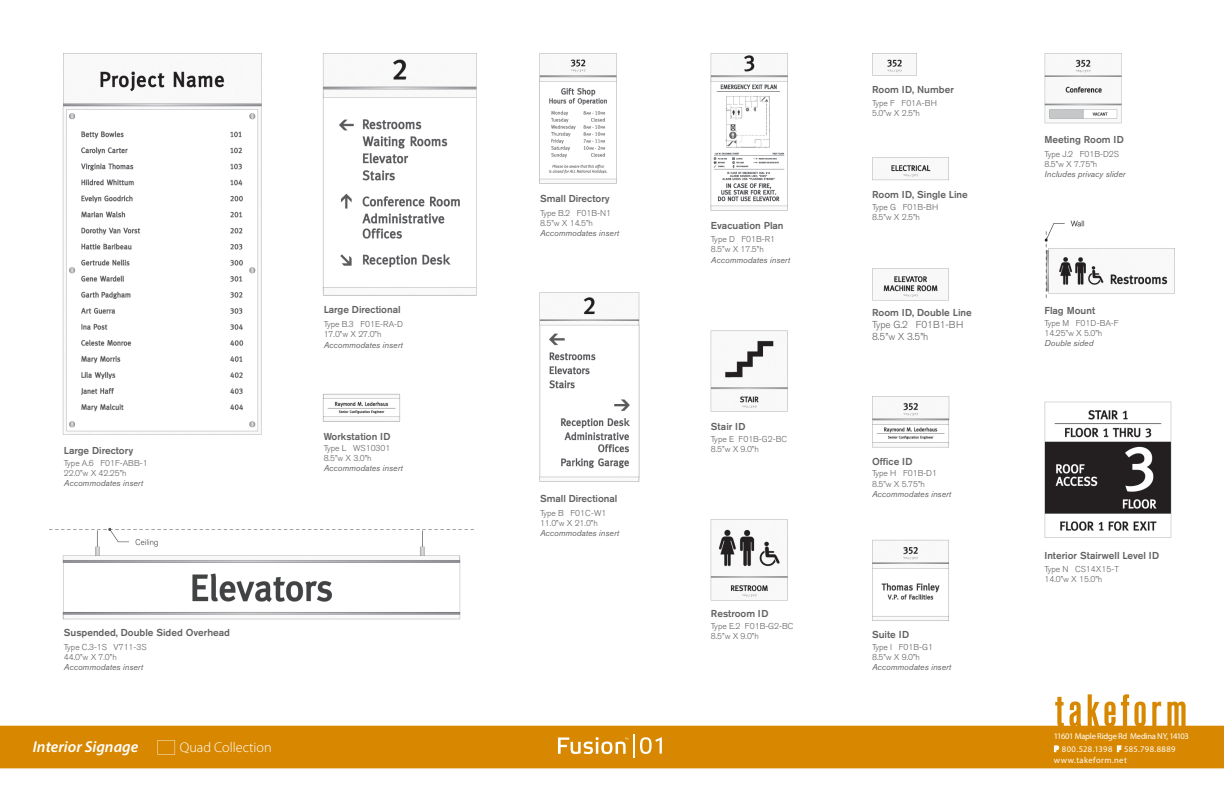
<style>
.page{position:relative;width:1224px;height:792px;background:#fff}
.page>*{position:absolute;margin:0;border:0;box-sizing:border-box;transform-origin:0 0}
.t1{font:italic 600 15.8px "Myriad Pro";color:#fff}
.t2{font:300 14.2px "Myriad Pro";color:#fff}
.t3{font:500 10px "Akzidenz Grotesk BE";color:#626262}
.t4{font:300 10px/12px "Akzidenz Grotesk BE";color:#626262}
.t5{font:8.6px/12px "Myriad Pro";color:#fff}
.t6{font:300 8.5px/10.2px "Akzidenz Grotesk BE";color:#626262}
.t7{font:italic 8.5px "Akzidenz Grotesk BE";color:#626262}
.s1{font-weight:700}
</style>
<div class="page">
<img style="left:50px;top:54px;width:1125px;height:566px">
<svg style="left:0;top:694px;width:1224px;height:74px;fill:#d78800"></svg>
<svg style="left:640px;top:737px;width:22px;height:17px"></svg>
<svg style="left:558px;top:734px;width:76px;height:24px"></svg>
<svg style="left:1054px;top:746px;width:5px;height:6px"></svg>
<svg style="left:1117px;top:746px;width:4px;height:6px"></svg>
<svg style="left:157px;top:740px;width:18px;height:15px"></svg>
<p class="t3" style="left:872px;top:83px;width:83px">Room ID, Number</p>
<p class="t6" style="left:872px;top:98px;width:66px">Type F F01A-BH<br>5.0”w X 2.5”h</p>
<p class="t3" style="left:1044px;top:134px;width:81px">Meeting Room ID</p>
<p class="t6" style="left:1044px;top:149px;width:76px">Type J.2 F01B-D2S<br>8.5”w X 7.75”h</p>
<p class="t7" style="left:1044px;top:169px;width:83px">Includes privacy slider</p>
<p class="t3" style="left:540px;top:192px;width:71px">Small Directory</p>
<p class="t6" style="left:540px;top:208px;width:72px">Type B.2 F01B-N1<br>8.5”w X 14.5”h</p>
<p class="t7" style="left:540px;top:228px;width:81px">Accommodates insert</p>
<p class="t3" style="left:711px;top:220px;width:74px">Evacuation Plan</p>
<p class="t6" style="left:711px;top:234px;width:66px">Type D F01B-R1<br>8.5”w X 17.5”h</p>
<p class="t7" style="left:711px;top:255px;width:81px">Accommodates insert</p>
<p class="t3" style="left:872px;top:188px;width:97px">Room ID, Single Line</p>
<p class="t6" style="left:872px;top:202px;width:68px">Type G F01B-BH<br>8.5”w X 2.5”h</p>
<p class="t3" style="left:324px;top:304px;width:79px">Large Directional</p>
<p class="t3" style="left:872px;top:306px;width:101px">Room ID, Double Line</p>
<p class="t3" style="left:1044px;top:305px;width:52px">Flag Mount</p>
<p class="t6" style="left:324px;top:319px;width:81px">Type B.3 F01E-RA-D<br>17.0”w X 27.0”h</p>
<p class="t7" style="left:324px;top:340px;width:81px">Accommodates insert</p>
<p class="t4" style="left:872px;top:319px;width:93px">Type G.2 F01B1-BH<br>8.5”w X 3.5”h</p>
<p class="t6" style="left:1044px;top:318px;width:76px">Type M F01D-BA-F<br>14.25”w X 5.0”h</p>
<p class="t7" style="left:1044px;top:338px;width:51px">Double sided</p>
<p class="t3" style="left:711px;top:420px;width:36px">Stair ID</p>
<p class="t3" style="left:64px;top:444px;width:71px">Large Directory</p>
<p class="t6" style="left:64px;top:458px;width:85px">Type A.6 F01F-ABB-1<br>22.0”w X 42.25”h</p>
<p class="t7" style="left:64px;top:478px;width:81px">Accommodates insert</p>
<p class="t3" style="left:324px;top:430px;width:69px">Workstation ID</p>
<p class="t6" style="left:324px;top:443px;width:68px">Type L WS10301<br>8.5”w X 3.0”h</p>
<p class="t7" style="left:324px;top:463px;width:81px">Accommodates insert</p>
<p class="t3" style="left:540px;top:492px;width:79px">Small Directional</p>
<p class="t6" style="left:711px;top:434px;width:78px">Type E F01B-G2-BC<br>8.5”w X 9.0”h</p>
<p class="t3" style="left:872px;top:456px;width:42px">Office ID</p>
<p class="t6" style="left:872px;top:468px;width:66px">Type H F01B-D1<br>8.5”w X 5.75”h</p>
<p class="t7" style="left:872px;top:489px;width:81px">Accommodates insert</p>
<p class="t6" style="left:540px;top:508px;width:68px">Type B F01C-W1<br>11.0”w X 21.0”h</p>
<p class="t7" style="left:540px;top:528px;width:81px">Accommodates insert</p>
<p class="t3" style="left:1044px;top:549px;width:116px">Interior Stairwell Level ID</p>
<p class="t6" style="left:1044px;top:564px;width:76px">Type N CS14X15-T<br>14.0”w X 15.0”h</p>
<p class="t3" style="left:711px;top:607px;width:59px">Restroom ID</p>
<p class="t3" style="left:64px;top:627px;width:168px">Suspended, Double Sided Overhead</p>
<p class="t6" style="left:711px;top:621px;width:84px">Type E.2 F01B-G2-BC<br>8.5”w X 9.0”h</p>
<p class="t3" style="left:872px;top:628px;width:39px">Suite ID</p>
<p class="t6" style="left:64px;top:642px;width:84px">Type C.3-1S V711-3S<br>44.0”w X 7.0”h</p>
<p class="t7" style="left:64px;top:662px;width:81px">Accommodates insert</p>
<p class="t6" style="left:872px;top:642px;width:62px">Type I F01B-G1<br>8.5”w X 9.0”h</p>
<p class="t7" style="left:872px;top:662px;width:81px">Accommodates insert</p>
<h1 class="t1" style="left:33px;top:737px;width:107px">Interior Signage</h1>
<h2 class="t2" style="left:180px;top:739px;width:93px">Quad Collection</h2>
<p class="t5" style="left:1054px;top:730px;width:137px">11601 Maple Ridge Rd Medina NY, 14103<br><span class="s1">P</span> 800.528.1398 <span class="s1">F</span> 585.798.8889 www.takeform.net</p>
</div>
